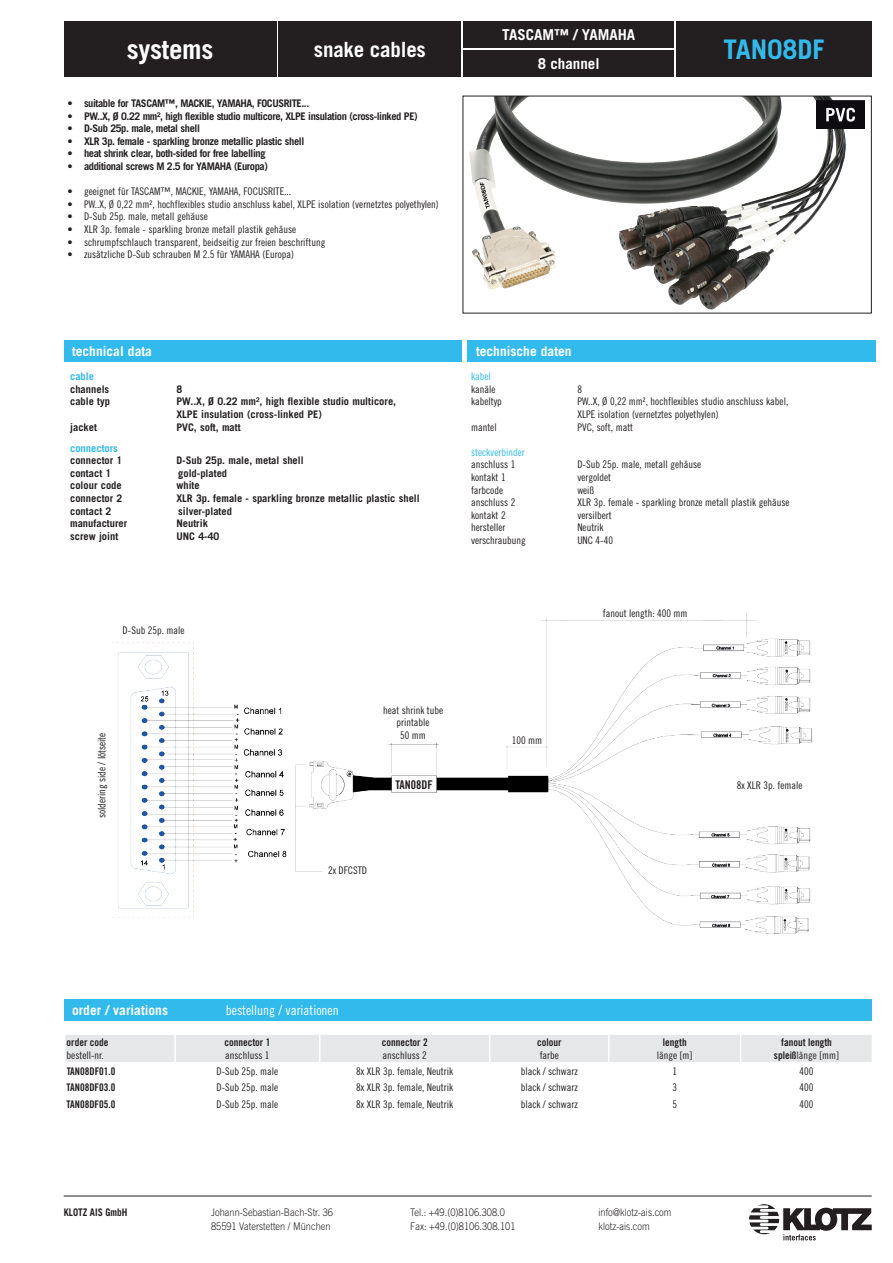
<style>
.page{position:relative;width:893px;height:1263px;background:#fff}
.page>*{position:absolute;margin:0;border:0;box-sizing:border-box;transform-origin:0 0}
.t1{font:700 27px "Trade Gothic LT Pro";color:#32baec}
.t2{font:700 27px "Trade Gothic LT Pro";letter-spacing:-.01em;color:#fff}
.t3{font:700 21px "Trade Gothic LT Pro";letter-spacing:-.01em;color:#fff}
.t4{font:700 15px "Trade Gothic LT Pro";color:#fff}
.t5{font:700 13.5px "Trade Gothic LT Pro";color:#fff}
.t6{font:13.5px "Trade Gothic LT Pro Cn 18";color:#fff}
.t7{font:12px "Trade Gothic LT Pro Bd Cn 20";color:#231f20}
.t8{font:10.5px/12.6px "Trade Gothic LT Pro Cn 18";color:#231f20}
.t9{font:700 10.5px/12.6px "Trade Gothic LT Pro";color:#231f20}
.t10{font:700 10.5px "Trade Gothic LT Pro";letter-spacing:-.04em;color:#231f20}
.t11{font:300 10.5px/13.5px "Trade Gothic LT Pro";color:#231f20;scale:.88 1}
.t12{font:10.5px "Trade Gothic LT Pro Bd Cn 20";color:#231f20}
.t13{font:10.5px "Trade Gothic LT Pro Cn 18";color:#32baec}
.t14{font:700 10.5px "Trade Gothic LT Pro";color:#32baec}
.t15{font:700 10.5px "Trade Gothic LT Pro";color:#231f20;scale:.88 1}
.s1{font-family:"Trade Gothic LT Pro Bd Cn 20"}
</style>
<div class="page">
<svg style="left:749px;top:1204px;width:123px;height:36px"></svg>
<hr style="left:64px;top:1196px;width:808px;height:1px;background:#231f20">
<div style="left:676px;top:21px;width:196px;height:56px;background:#231f20"></div>
<div style="left:463px;top:21px;width:211px;height:27px;background:#231f20"></div>
<div style="left:279px;top:21px;width:182px;height:56px;background:#231f20"></div>
<div style="left:64px;top:21px;width:212px;height:56px;background:#231f20"></div>
<div style="left:463px;top:50px;width:211px;height:27px;background:#231f20"></div>
<img style="left:469px;top:98px;width:377px;height:212px">
<img style="left:817px;top:100px;width:47px;height:28px">
<div style="left:64px;top:340px;width:397px;height:21px;background:#32baec"></div>
<div style="left:468px;top:340px;width:408px;height:21px;background:#32baec"></div>
<div style="left:64px;top:999px;width:808px;height:21px;background:#32baec"></div>
<div style="left:65px;top:1035px;width:807px;height:27px;background:#e6e7e9"></div>
<img style="left:113px;top:613px;width:698px;height:321px">
<h1 class="t2" style="left:127px;top:33px;width:88px">systems</h1>
<h2 class="t3" style="left:314px;top:36px;width:114px">snake cables</h2>
<p class="t10" style="left:68px;top:97px;width:243px">• suitable for TASCAM™, MACKIE, YAMAHA, FOCUSRITE...</p>
<p class="t10" style="left:68px;top:109px;width:352px">• PW..X, Ø 0.22 mm², high flexible studio multicore, XLPE insulation (cross-linked PE)</p>
<p class="t10" style="left:68px;top:122px;width:134px">• D-Sub 25p. male, metal shell</p>
<p class="t10" style="left:68px;top:135px;width:238px">• XLR 3p. female - sparkling bronze metallic plastic shell</p>
<p class="t10" style="left:68px;top:147px;width:200px">• heat shrink clear, both-sided for free labelling</p>
<p class="t10" style="left:68px;top:160px;width:202px">• additional screws M 2.5 for YAMAHA (Europa)</p>
<p class="t8" style="left:68px;top:185px;width:225px">• geeignet für TASCAM™, MACKIE, YAMAHA, FOCUSRITE...</p>
<p class="t8" style="left:68px;top:198px;width:373px">• PW..X, Ø 0,22 mm², hochflexibles studio anschluss kabel, XLPE isolation (vernetztes polyethylen)</p>
<p class="t8" style="left:68px;top:210px;width:142px">• D-Sub 25p. male, metall gehäuse</p>
<p class="t8" style="left:68px;top:223px;width:230px">• XLR 3p. female - sparkling bronze metall plastik gehäuse</p>
<p class="t8" style="left:68px;top:235px;width:259px">• schrumpfschlauch transparent, beidseitig zur freien beschriftung</p>
<p class="t8" style="left:68px;top:248px;width:228px">• zusätzliche D-Sub schrauben M 2.5 für YAMAHA (Europa)</p>
<h3 class="t4" style="left:502px;top:26px;width:135px">TASCAM™ / YAMAHA</h3>
<h3 class="t4" style="left:538px;top:54px;width:63px">8 channel</h3>
<h1 class="t1" style="left:723px;top:33px;width:103px">TAN08DF</h1>
<p class="t5" style="left:72px;top:343px;width:81px">technical data</p>
<p class="t5" style="left:476px;top:343px;width:97px">technische daten</p>
<p class="t13" style="left:471px;top:370px;width:21px">kabel</p>
<p class="t8" style="left:471px;top:383px;width:26px">kanäle</p>
<p class="t8" style="left:577px;top:383px;width:6px">8</p>
<p class="t8" style="left:471px;top:395px;width:32px">kabeltyp</p>
<p class="t8" style="left:577px;top:395px;width:213px">PW..X, Ø 0,22 mm², hochflexibles studio anschluss kabel,<br>XLPE isolation (vernetztes polyethylen)</p>
<p class="t8" style="left:471px;top:420px;width:27px">mantel</p>
<p class="t8" style="left:577px;top:420px;width:57px">PVC, soft, matt</p>
<p class="t13" style="left:471px;top:446px;width:55px">steckverbinder</p>
<p class="t8" style="left:471px;top:458px;width:46px">anschluss 1</p>
<p class="t8" style="left:577px;top:458px;width:125px">D-Sub 25p. male, metall gehäuse</p>
<p class="t8" style="left:471px;top:471px;width:36px">kontakt 1</p>
<p class="t8" style="left:577px;top:471px;width:35px">vergoldet</p>
<p class="t8" style="left:471px;top:483px;width:34px">farbcode</p>
<p class="t8" style="left:577px;top:483px;width:18px">weiß</p>
<p class="t8" style="left:471px;top:496px;width:46px">anschluss 2</p>
<p class="t8" style="left:577px;top:496px;width:214px">XLR 3p. female - sparkling bronze metall plastik gehäuse</p>
<p class="t8" style="left:471px;top:509px;width:36px">kontakt 2</p>
<p class="t8" style="left:577px;top:509px;width:36px">versilbert</p>
<p class="t8" style="left:471px;top:521px;width:36px">hersteller</p>
<p class="t8" style="left:577px;top:521px;width:28px">Neutrik</p>
<p class="t8" style="left:471px;top:534px;width:56px">verschraubung</p>
<p class="t8" style="left:577px;top:534px;width:37px">UNC 4-40</p>
<p class="t14" style="left:70px;top:370px;width:25px">cable</p>
<p class="t9" style="left:70px;top:382px;width:41px">channels</p>
<p class="t9" style="left:176px;top:382px;width:7px">8</p>
<p class="t9" style="left:70px;top:395px;width:41px">cable typ</p>
<p class="t9" style="left:176px;top:395px;width:221px">PW..X, Ø 0.22 mm², high flexible studio multicore,<br>XLPE insulation (cross-linked PE)</p>
<p class="t9" style="left:70px;top:420px;width:28px">jacket</p>
<p class="t9" style="left:176px;top:420px;width:66px">PVC, soft, matt</p>
<p class="t14" style="left:70px;top:441px;width:49px">connectors</p>
<p class="t9" style="left:70px;top:454px;width:54px">connector 1</p>
<p class="t9" style="left:176px;top:454px;width:129px">D-Sub 25p. male, metal shell</p>
<p class="t9" style="left:70px;top:467px;width:43px">contact 1</p>
<p class="t9" style="left:178px;top:467px;width:51px">gold-plated</p>
<p class="t9" style="left:70px;top:479px;width:53px">colour code</p>
<p class="t9" style="left:176px;top:479px;width:25px">white</p>
<p class="t9" style="left:70px;top:492px;width:54px">connector 2</p>
<p class="t9" style="left:176px;top:492px;width:245px">XLR 3p. female - sparkling bronze metallic plastic shell</p>
<p class="t9" style="left:70px;top:504px;width:43px">contact 2</p>
<p class="t9" style="left:178px;top:504px;width:55px">silver-plated</p>
<p class="t9" style="left:70px;top:517px;width:59px">manufacturer</p>
<p class="t9" style="left:176px;top:517px;width:33px">Neutrik</p>
<p class="t9" style="left:70px;top:530px;width:50px">screw joint</p>
<p class="t9" style="left:176px;top:530px;width:44px">UNC 4-40</p>
<p class="t8" style="left:123px;top:624px;width:63px">D-Sub 25p. male</p>
<p class="t8" style="left:95px;top:818px;width:87px;rotate:-90deg">soldering side / lötseite</p>
<p class="t8" style="left:383px;top:704px;width:62px;text-align:center">heat shrink tube printable<br>50 mm</p>
<p class="t7" style="left:395px;top:777px;width:39px">TAN08DF</p>
<p class="t8" style="left:328px;top:864px;width:41px">2x DFCSTD</p>
<p class="t5" style="left:72px;top:1002px;width:97px">order / variations</p>
<p class="t6" style="left:226px;top:1002px;width:115px">bestellung / variationen</p>
<p class="t12" style="left:67px;top:1036px;width:43px">order code</p>
<p class="t8" style="left:67px;top:1048px;width:39px">bestell-nr.</p>
<p class="t12" style="left:224px;top:1036px;width:48px">connector 1</p>
<p class="t8" style="left:225px;top:1048px;width:46px">anschluss 1</p>
<p class="t12" style="left:382px;top:1036px;width:48px">connector 2</p>
<p class="t8" style="left:383px;top:1048px;width:46px">anschluss 2</p>
<p class="t8" style="left:512px;top:733px;width:32px">100 mm</p>
<p class="t8" style="left:603px;top:607px;width:86px">fanout length: 400 mm</p>
<p class="t8" style="left:737px;top:779px;width:67px">8x XLR 3p. female</p>
<p class="t12" style="left:537px;top:1036px;width:26px">colour</p>
<p class="t8" style="left:540px;top:1048px;width:21px">farbe</p>
<p class="t12" style="left:663px;top:1036px;width:25px">length</p>
<p class="t8" style="left:657px;top:1048px;width:37px">länge [m]</p>
<p class="t12" style="left:781px;top:1036px;width:52px">fanout length</p>
<p class="t8" style="left:774px;top:1048px;width:67px"><span class="s1">spleiß</span>länge [mm]</p>
<p class="t12" style="left:67px;top:1065px;width:50px">TAN08DF01.0</p>
<p class="t8" style="left:216px;top:1065px;width:63px">D-Sub 25p. male</p>
<p class="t8" style="left:356px;top:1065px;width:98px">8x XLR 3p. female, Neutrik</p>
<p class="t8" style="left:521px;top:1065px;width:59px">black / schwarz</p>
<p class="t8" style="left:672px;top:1065px;width:6px">1</p>
<p class="t8" style="left:800px;top:1065px;width:15px">400</p>
<p class="t12" style="left:67px;top:1081px;width:50px">TAN08DF03.0</p>
<p class="t8" style="left:216px;top:1081px;width:63px">D-Sub 25p. male</p>
<p class="t8" style="left:356px;top:1081px;width:98px">8x XLR 3p. female, Neutrik</p>
<p class="t8" style="left:521px;top:1081px;width:59px">black / schwarz</p>
<p class="t8" style="left:672px;top:1081px;width:6px">3</p>
<p class="t8" style="left:799px;top:1081px;width:15px">400</p>
<p class="t12" style="left:67px;top:1097px;width:50px">TAN08DF05.0</p>
<p class="t8" style="left:216px;top:1097px;width:63px">D-Sub 25p. male</p>
<p class="t8" style="left:356px;top:1097px;width:98px">8x XLR 3p. female, Neutrik</p>
<p class="t8" style="left:521px;top:1097px;width:59px">black / schwarz</p>
<p class="t8" style="left:672px;top:1097px;width:6px">5</p>
<p class="t8" style="left:799px;top:1097px;width:15px">400</p>
<p class="t15" style="left:64px;top:1206px;width:74px">KLOTZ AIS GmbH</p>
<p class="t11" style="left:211px;top:1206px;width:140px">Johann-Sebastian-Bach-Str. 36<br>85591 Vaterstetten / München</p>
<p class="t11" style="left:410px;top:1206px;width:121px">Tel.: +49.(0)8106.308.0<br>Fax: +49.(0)8106.308.101</p>
<p class="t11" style="left:598px;top:1206px;width:85px">info@klotz-ais.com klotz-ais.com</p>
</div>
